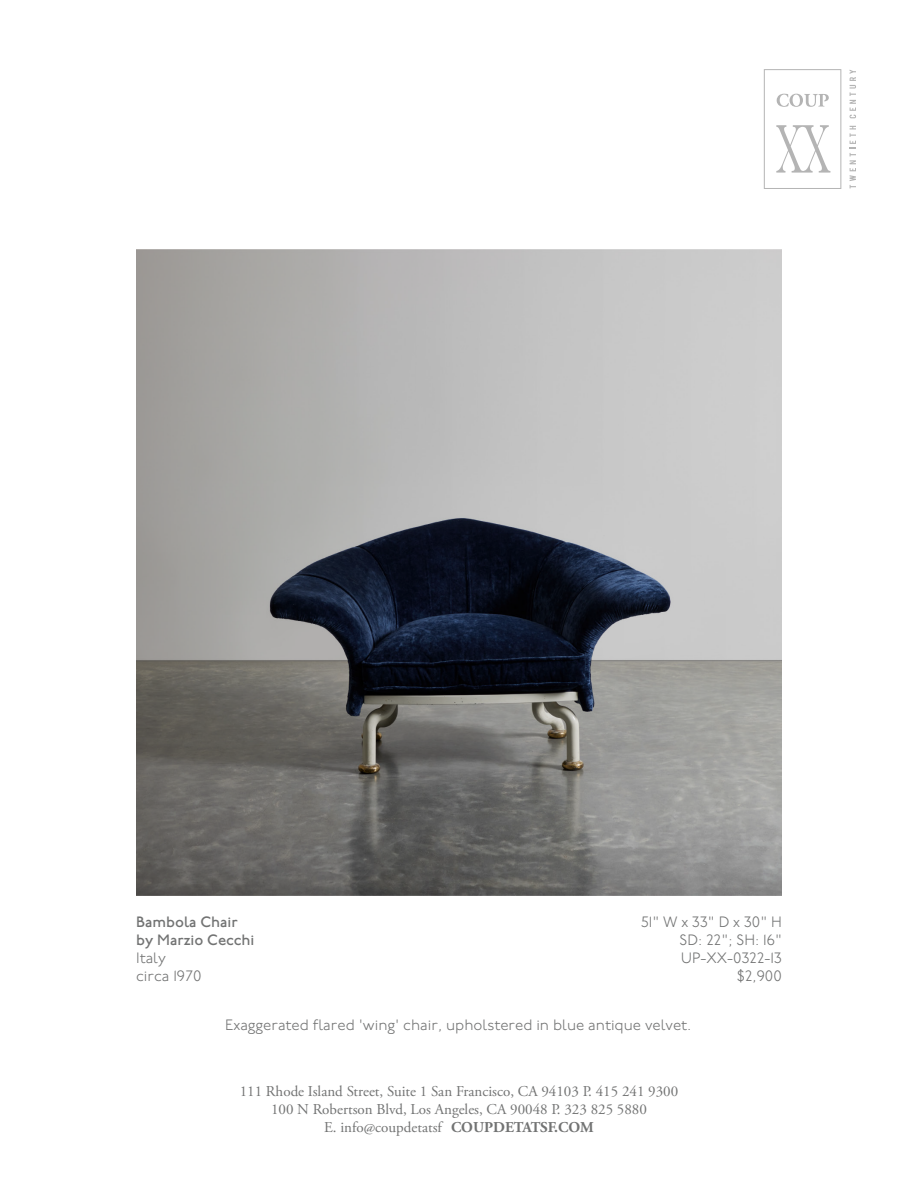
<style>
.page{position:relative;width:918px;height:1188px;background:#fff}
.page>*{position:absolute;margin:0;border:0;box-sizing:border-box;transform-origin:0 0}
.t1{font:15px/18px "Adobe Garamond Pro";color:#727373;text-align:center}
.t2{font:300 15px/18px "P22 Underground";color:#727373}
.t3{font:500 15px/18px "P22 Underground";color:#727373}
.s1{font-weight:700}
</style>
<div class="page">
<svg style="left:850px;top:126px;width:6px;height:62px"></svg>
<svg style="left:850px;top:70px;width:6px;height:48px"></svg>
<svg style="left:764px;top:69px;width:77px;height:120px"></svg>
<img style="left:136px;top:250px;width:646px;height:646px">
<p class="t3" style="left:136px;top:914px;width:120px">Bambola Chair by Marzio Cecchi</p>
<p class="t2" style="left:136px;top:950px;width:67px">Italy circa 1970</p>
<p class="t2" style="left:641px;top:914px;width:142px;text-align:right">51" W x 33" D x 30" H<br>SD: 22"; SH: 16"<br>UP-XX-0322-13 $2,900</p>
<p class="t2" style="left:225px;top:1017px;width:468px">Exaggerated flared 'wing' chair, upholstered in blue antique velvet.</p>
<p class="t1" style="left:240px;top:1083px;width:440px">111 Rhode Island Street, Suite 1 San Francisco, CA 94103 P. 415 241 9300<br>100 N Robertson Blvd, Los Angeles, CA 90048 P. 323 825 5880<br>E. info@coupdetatsf <span class="s1">COUPDETATSF.COM</span></p>
</div>
